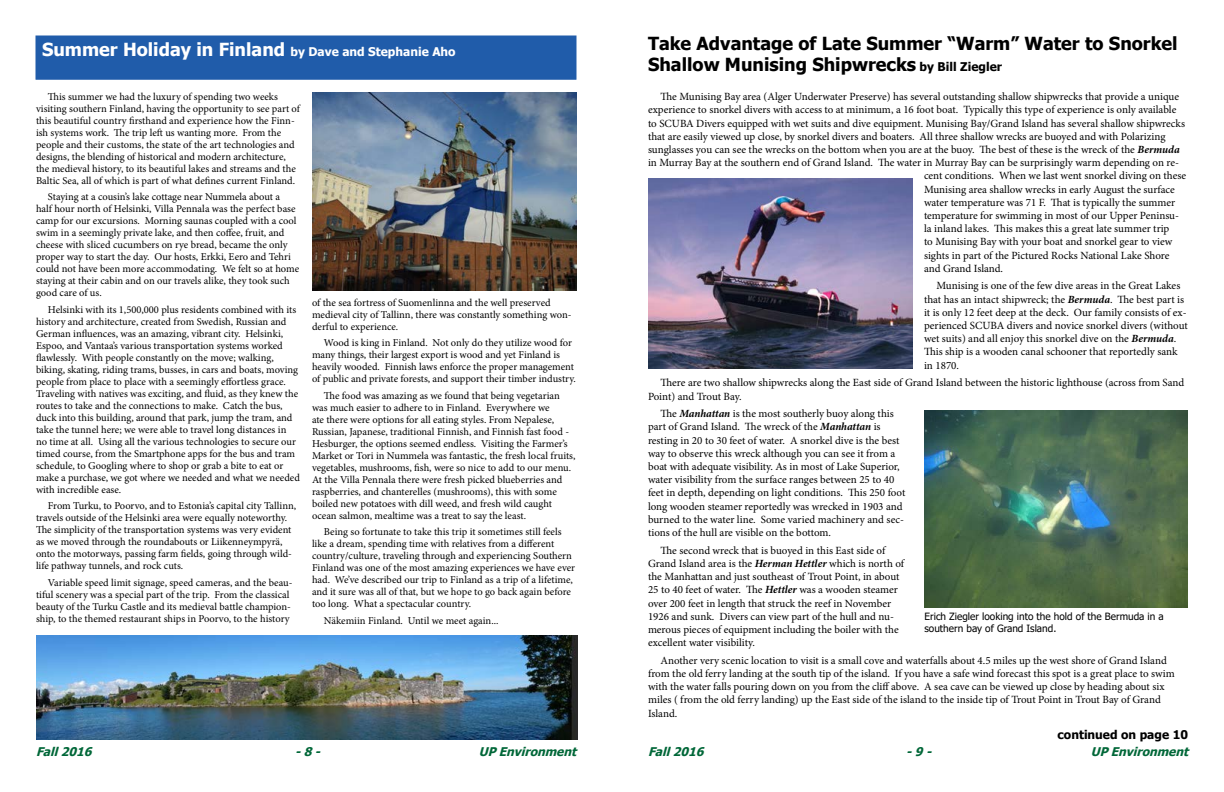
<style>
.page{position:relative;width:1224px;height:792px;background:#fff}
.page>*{position:absolute;margin:0;border:0;box-sizing:border-box;transform-origin:0 0}
.t1{font:700 18px/21.6px "Tahoma";color:#000}
.t2{font:700 18px "Tahoma";color:#fff}
.t3{font:italic 700 12px "Tahoma";color:#006738}
.t4{font:700 12px "Tahoma";color:#000}
.t5{font:11px/13.2px "Minion Pro";letter-spacing:-.005em;color:#000}
.t6{font:10.5px/12px "Minion Pro";color:#000}
.t7{font:10px/12px "Tahoma";color:#000}
.s1{font-size:12px}
.s2{font-weight:700;font-style:italic}
</style>
<div class="page">
<div style="left:36px;top:36px;width:540px;height:44px;background:#205caa;border:1px solid #205caa"></div>
<img style="left:36px;top:636px;width:541px;height:103px">
<img style="left:312px;top:92px;width:265px;height:199px">
<img style="left:924px;top:410px;width:264px;height:198px">
<img style="left:649px;top:178px;width:264px;height:190px">
<h1 class="t2" style="left:42px;top:37px;width:415px">Summer Holiday in Finland <span class="s1">by Dave and Stephanie Aho</span></h1>
<p class="t6" style="left:36px;top:90px;width:265px;text-indent:12px">This summer we had the luxury of spending two weeks visiting southern Finland, having the opportunity to see part of this beautiful country firsthand and experience how the Finn&shy;ish systems work. The trip left us wanting more. From the people and their customs, the state of the art technologies and designs, the blending of historical and modern architecture, the medieval history, to its beautiful lakes and streams and the Baltic Sea, all of which is part of what defines current Finland.</p>
<p class="t6" style="left:36px;top:191px;width:265px;text-indent:12px">Staying at a cousin’s lake cottage near Nummela about a<br>half hour north of Helsinki, Villa Pennala was the perfect base camp for our excursions. Morning saunas coupled with a cool swim in a seemingly private lake, and then coffee, fruit, and cheese with sliced cucumbers on rye bread, became the only proper way to start the day. Our hosts, Erkki, Eero and Tehri could not have been more accommodating. We felt so at home staying at their cabin and on our travels alike, they took such good care of us.</p>
<p class="t6" style="left:36px;top:304px;width:265px;text-indent:12px">Helsinki with its 1,500,000 plus residents combined with its history and architecture, created from Swedish, Russian and German influences, was an amazing, vibrant city. Helsinki, Espoo, and Vantaa’s various transportation systems worked flawlessly. With people constantly on the move; walking, biking, skating, riding trams, busses, in cars and boats, moving people from place to place with a seemingly effortless grace.<br>Traveling with natives was exciting, and fluid, as they knew the routes to take and the connections to make. Catch the bus, duck into this building, around that park, jump the tram, and take the tunnel here; we were able to travel long distances in no time at all. Using all the various technologies to secure our timed course, from the Smartphone apps for the bus and tram schedule, to Googling where to shop or grab a bite to eat or make a purchase, we got where we needed and what we needed with incredible ease.</p>
<p class="t6" style="left:36px;top:500px;width:262px;text-indent:12px">From Turku, to Poorvo, and to Estonia’s capital city Tallinn, travels outside of the Helsinki area were equally noteworthy.<br>The simplicity of the transportation systems was very evident as we moved through the roundabouts or Liikenneympyrä, onto the motorways, passing farm fields, going through wild&shy;life pathway tunnels, and rock cuts.</p>
<p class="t6" style="left:36px;top:577px;width:258px;text-indent:12px">Variable speed limit signage, speed cameras, and the beau&shy;tiful scenery was a special part of the trip. From the classical beauty of the Turku Castle and its medieval battle champion&shy;ship, to the themed restaurant ships in Poorvo, to the history</p>
<p class="t6" style="left:312px;top:296px;width:261px">of the sea fortress of Suomenlinna and the well preserved medieval city of Tallinn, there was constantly something won&shy;derful to experience.</p>
<p class="t6" style="left:312px;top:337px;width:265px;text-indent:12px">Wood is king in Finland. Not only do they utilize wood for many things, their largest export is wood and yet Finland is heavily wooded. Finnish laws enforce the proper management of public and private forests, and support their timber industry.</p>
<p class="t6" style="left:312px;top:389px;width:265px;text-indent:12px">The food was amazing as we found that being vegetarian was much easier to adhere to in Finland. Everywhere we<br>ate there were options for all eating styles. From Nepalese, Russian, Japanese, traditional Finnish, and Finnish fast food - Hesburger, the options seemed endless. Visiting the Farmer’s Market or Tori in Nummela was fantastic, the fresh local fruits, vegetables, mushrooms, fish, were so nice to add to our menu.<br>At the Villa Pennala there were fresh picked blueberries and raspberries, and chanterelles (mushrooms), this with some boiled new potatoes with dill weed, and fresh wild caught ocean salmon, mealtime was a treat to say the least.</p>
<p class="t6" style="left:312px;top:526px;width:265px;text-indent:12px">Being so fortunate to take this trip it sometimes still feels like a dream, spending time with relatives from a different country/culture, traveling through and experiencing Southern Finland was one of the most amazing experiences we have ever had. We’ve described our trip to Finland as a trip of a lifetime, and it sure was all of that, but we hope to go back again before too long. What a spectacular country.</p>
<p class="t6" style="left:324px;top:614px;width:176px">Näkemiin Finland. Until we meet again...</p>
<h1 class="t1" style="left:648px;top:33px;width:531px">Take Advantage of Late Summer “Warm” Water to Snorkel<br>Shallow Munising Shipwrecks <span class="s1">by Bill Ziegler</span></h1>
<p class="t5" style="left:660px;top:90px;width:520px">The Munising Bay area (Alger Underwater Preserve) has several outstanding shallow shipwrecks that provide a unique</p>
<p class="t5" style="left:648px;top:103px;width:530px">experience to snorkel divers with access to at minimum, a 16 foot boat. Typically this type of experience is only available</p>
<p class="t5" style="left:648px;top:116px;width:539px">to SCUBA Divers equipped with wet suits and dive equipment. Munising Bay/Grand Island has several shallow shipwrecks</p>
<p class="t5" style="left:648px;top:130px;width:519px">that are easily viewed up close, by snorkel divers and boaters. All three shallow wrecks are buoyed and with Polarizing</p>
<p class="t5" style="left:648px;top:143px;width:533px">sunglasses you can see the wrecks on the bottom when you are at the buoy. The best of these is the wreck of the <span class="s2">Bermuda</span></p>
<p class="t5" style="left:648px;top:156px;width:533px">in Murray Bay at the southern end of Grand Island. The water in Murray Bay can be surprisingly warm depending on re-</p>
<p class="t5" style="left:924px;top:169px;width:264px">cent conditions. When we last went snorkel diving on these</p>
<p class="t5" style="left:924px;top:182px;width:252px">Munising area shallow wrecks in early August the surface</p>
<p class="t5" style="left:924px;top:196px;width:253px">water temperature was 71 F. That is typically the summer</p>
<p class="t5" style="left:924px;top:209px;width:257px">temperature for swimming in most of our Upper Peninsu-</p>
<p class="t5" style="left:924px;top:222px;width:247px">la inland lakes. This makes this a great late summer trip</p>
<p class="t5" style="left:924px;top:235px;width:250px">to Munising Bay with your boat and snorkel gear to view</p>
<p class="t5" style="left:924px;top:248px;width:247px">sights in part of the Pictured Rocks National Lake Shore</p>
<p class="t5" style="left:924px;top:262px;width:81px">and Grand Island.</p>
<p class="t5" style="left:924px;top:279px;width:265px;text-indent:12px">Munising is one of the few dive areas in the Great Lakes that has an intact shipwreck; the <span class="s2">Bermuda</span>. The best part is it is only 12 feet deep at the deck. Our family consists of ex&shy;perienced SCUBA divers and novice snorkel divers (without wet suits) and all enjoy this snorkel dive on the <span class="s2">Bermuda</span>.<br>This ship is a wooden canal schooner that reportedly sank in 1870.</p>
<p class="t5" style="left:648px;top:376px;width:538px;text-indent:12px">There are two shallow shipwrecks along the East side of Grand Island between the historic lighthouse (across from Sand<br>Point) and Trout Bay.</p>
<p class="t5" style="left:648px;top:407px;width:259px;text-indent:12px">The <span class="s2">Manhattan</span> is the most southerly buoy along this part of Grand Island. The wreck of the <span class="s2">Manhattan</span> is resting in 20 to 30 feet of water. A snorkel dive is the best way to observe this wreck although you can see it from a boat with adequate visibility. As in most of Lake Superior, water visibility from the surface ranges between 25 to 40 feet in depth, depending on light conditions. This 250 foot long wooden steamer reportedly was wrecked in 1903 and burned to the water line. Some varied machinery and sec&shy;tions of the hull are visible on the bottom.</p>
<p class="t5" style="left:648px;top:544px;width:258px;text-indent:12px">The second wreck that is buoyed in this East side of Grand Island area is the <span class="s2">Herman Hettler</span> which is north of the Manhattan and just southeast of Trout Point, in about 25 to 40 feet of water. The <span class="s2">Hettler</span> was a wooden steamer over 200 feet in length that struck the reef in November 1926 and sunk. Divers can view part of the hull and nu&shy;merous pieces of equipment including the boiler with the excellent water visibility.</p>
<p class="t5" style="left:648px;top:654px;width:528px;text-indent:12px">Another very scenic location to visit is a small cove and waterfalls about 4.5 miles up the west shore of Grand Island from the old ferry landing at the south tip of the island. If you have a safe wind forecast this spot is a great place to swim with the water falls pouring down on you from the cliff above. A sea cave can be viewed up close by heading about six miles ( from the old ferry landing) up the East side of the island to the inside tip of Trout Point in Trout Bay of Grand Island.</p>
<p class="t7" style="left:924px;top:611px;width:241px">Erich Ziegler looking into the hold of the Bermuda in a southern bay of Grand Island.</p>
<p class="t4" style="left:1058px;top:727px;width:132px">continued on page 10</p>
<p class="t3" style="left:36px;top:743px;width:62px">Fall2016</p>
<p class="t3" style="left:295px;top:743px;width:31px">-8-</p>
<p class="t3" style="left:479px;top:743px;width:104px">UPEnvironment</p>
<p class="t3" style="left:648px;top:743px;width:62px">Fall2016</p>
<p class="t3" style="left:906px;top:743px;width:31px">-9-</p>
<p class="t3" style="left:1091px;top:743px;width:104px">UPEnvironment</p>
</div>
